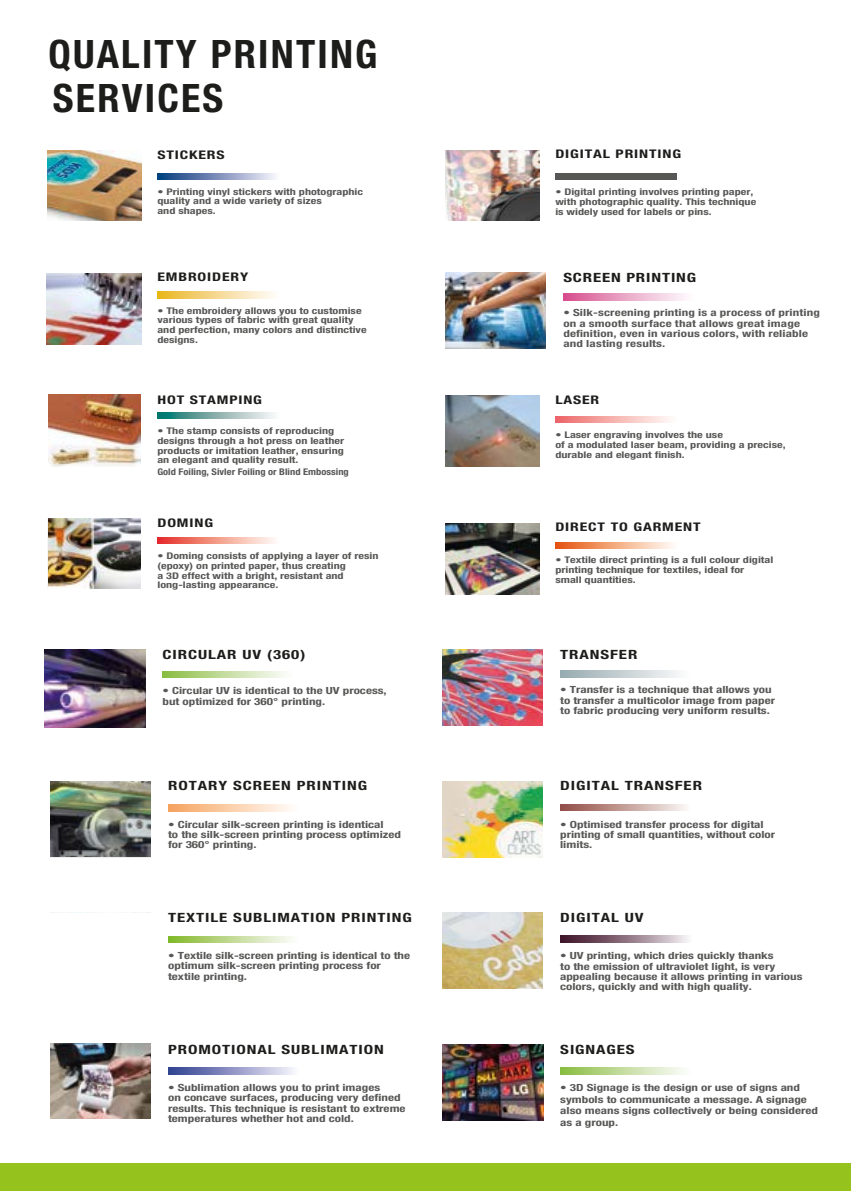
<style>
.page{position:relative;width:851px;height:1191px;background:#fff}
.page>*{position:absolute;margin:0;border:0;box-sizing:border-box;transform-origin:0 0}
.t1{font:700 condensed 39.2px/43.6px "Helvetica Neue LT Std";letter-spacing:.055em;color:#1d1d1b}
.t2{font:700 condensed 12.8px "Helvetica Neue LT Std";letter-spacing:.055em;color:#1d1d1b;scale:1.32 1}
.t3{font:700 condensed 11.8px "Helvetica Neue LT Std";letter-spacing:.055em;color:#1d1d1b;scale:1.32 1}
.t4{font:700 condensed 9.8px/10.4px "Helvetica Neue LT Std";color:#575756;scale:1.32 1}
.t5{font:700 condensed 9.2px/9.8px "Helvetica Neue LT Std";color:#575756;scale:1.32 1}
.t6{font:700 condensed 9.2px "Helvetica Neue LT Std";color:#575756;scale:1.14 1}
</style>
<div class="page">
<div style="left:0;top:1163px;width:850px;height:28px;background:#96c21e"></div>
<img style="left:442px;top:650px;width:100px;height:75px">
<img style="left:442px;top:913px;width:100px;height:75px">
<img style="left:442px;top:781px;width:100px;height:76px">
<svg style="left:560px;top:670px;width:119px;height:7px"></svg>
<svg style="left:168px;top:804px;width:123px;height:7px"></svg>
<svg style="left:563px;top:294px;width:123px;height:6px"></svg>
<svg style="left:168px;top:1067px;width:126px;height:7px"></svg>
<svg style="left:560px;top:935px;width:128px;height:7px"></svg>
<svg style="left:168px;top:936px;width:124px;height:6px"></svg>
<svg style="left:560px;top:804px;width:126px;height:7px"></svg>
<svg style="left:162px;top:671px;width:124px;height:6px"></svg>
<svg style="left:560px;top:1067px;width:124px;height:7px"></svg>
<img style="left:48px;top:150px;width:93px;height:71px">
<img style="left:445px;top:150px;width:94px;height:71px">
<svg style="left:157px;top:537px;width:118px;height:6px"></svg>
<svg style="left:555px;top:416px;width:114px;height:7px"></svg>
<svg style="left:157px;top:292px;width:117px;height:6px"></svg>
<svg style="left:157px;top:174px;width:119px;height:6px"></svg>
<svg style="left:157px;top:412px;width:117px;height:6px"></svg>
<svg style="left:555px;top:542px;width:118px;height:6px"></svg>
<div style="left:555px;top:174px;width:122px;height:6px;background:#575756"></div>
<img style="left:442px;top:1044px;width:101px;height:76px">
<img style="left:48px;top:394px;width:92px;height:72px">
<img style="left:46px;top:273px;width:95px;height:72px">
<img style="left:445px;top:272px;width:101px;height:76px">
<img style="left:446px;top:395px;width:93px;height:71px">
<img style="left:48px;top:518px;width:93px;height:70px">
<img style="left:445px;top:523px;width:94px;height:71px">
<img style="left:44px;top:650px;width:102px;height:78px">
<img style="left:51px;top:781px;width:99px;height:76px">
<img style="left:50px;top:1043px;width:101px;height:75px">
<h1 class="t1" style="left:48px;top:32px;width:330px">QUALITY PRINTING<br>SERVICES</h1>
<p class="t3" style="left:157px;top:147px;width:52px">STICKERS</p>
<p class="t3" style="left:555px;top:147px;width:97px">DIGITAL PRINTING</p>
<p class="t5" style="left:157px;top:186px;width:157px">• Printing vinyl stickers with photographic quality and a wide variety of sizes<br>and shapes.</p>
<p class="t5" style="left:555px;top:187px;width:154px">• Digital printing involves printing paper, with photographic quality. This technique is widely used for labels or pins.</p>
<p class="t3" style="left:157px;top:270px;width:70px">EMBROIDERY</p>
<h2 class="t2" style="left:563px;top:269px;width:102px">SCREEN PRINTING</h2>
<p class="t5" style="left:157px;top:305px;width:160px">• The embroidery allows you to customise various types of fabric with great quality and perfection, many colors and distinctive designs.</p>
<p class="t4" style="left:563px;top:307px;width:196px">• Silk-screening printing is a process of printing on a smooth surface that allows great image definition, even in various colors, with reliable and lasting results.</p>
<p class="t3" style="left:157px;top:392px;width:81px">HOT STAMPING</p>
<p class="t3" style="left:555px;top:392px;width:35px">LASER</p>
<p class="t5" style="left:157px;top:426px;width:143px">• The stamp consists of reproducing designs through a hot press on leather products or imitation leather, ensuring an elegant and quality result.</p>
<p class="t6" style="left:157px;top:466px;width:169px">Gold Foiling, Sivler Foiling or Blind Embossing</p>
<p class="t5" style="left:555px;top:430px;width:176px">• Laser engraving involves the use<br>of a modulated laser beam, providing a precise, durable and elegant finish.</p>
<p class="t3" style="left:157px;top:515px;width:44px">DOMING</p>
<p class="t3" style="left:555px;top:519px;width:112px">DIRECT TO GARMENT</p>
<p class="t5" style="left:157px;top:551px;width:169px">• Doming consists of applying a layer of resin (epoxy) on printed paper, thus creating<br>a 3D effect with a bright, resistant and long-lasting appearance.</p>
<p class="t5" style="left:555px;top:555px;width:167px">• Textile direct printing is a full colour digital printing technique for textiles, ideal for<br>small quantities.</p>
<h2 class="t2" style="left:162px;top:646px;width:110px">CIRCULAR UV (360)</h2>
<h2 class="t2" style="left:560px;top:646px;width:60px">TRANSFER</h2>
<p class="t4" style="left:162px;top:685px;width:171px">• Circular UV is identical to the UV process, but optimized for 360° printing.</p>
<p class="t4" style="left:560px;top:684px;width:164px">• Transfer is a technique that allows you to transfer a multicolor image from paper to fabric producing very uniform results.</p>
<h2 class="t2" style="left:168px;top:778px;width:152px">ROTARY SCREEN PRINTING</h2>
<h2 class="t2" style="left:560px;top:778px;width:109px">DIGITAL TRANSFER</h2>
<p class="t4" style="left:168px;top:818px;width:178px">• Circular silk-screen printing is identical<br>to the silk-screen printing process optimized for 360° printing.</p>
<p class="t4" style="left:560px;top:818px;width:164px">• Optimised transfer process for digital printing of small quantities, without color limits.</p>
<h2 class="t2" style="left:168px;top:909px;width:186px">TEXTILE SUBLIMATION PRINTING</h2>
<h2 class="t2" style="left:560px;top:909px;width:65px">DIGITAL UV</h2>
<p class="t4" style="left:168px;top:950px;width:185px">• Textile silk-screen printing is identical to the optimum silk-screen printing process for textile printing.</p>
<p class="t4" style="left:560px;top:950px;width:185px">• UV printing, which dries quickly thanks<br>to the emission of ultraviolet light, is very appealing because it allows printing in various colors, quickly and with high quality.</p>
<h2 class="t2" style="left:168px;top:1041px;width:165px">PROMOTIONAL SUBLIMATION</h2>
<p class="t4" style="left:168px;top:1082px;width:181px">• Sublimation allows you to print images<br>on concave surfaces, producing very defined results. This technique is resistant to extreme temperatures whether hot and cold.</p>
<h2 class="t2" style="left:560px;top:1041px;width:58px">SIGNAGES</h2>
<p class="t4" style="left:560px;top:1081px;width:197px;line-height:11.8px">• 3D Signage is the design or use of signs and symbols to communicate a message. A signage also means signs collectively or being considered as a group.</p>
</div>
